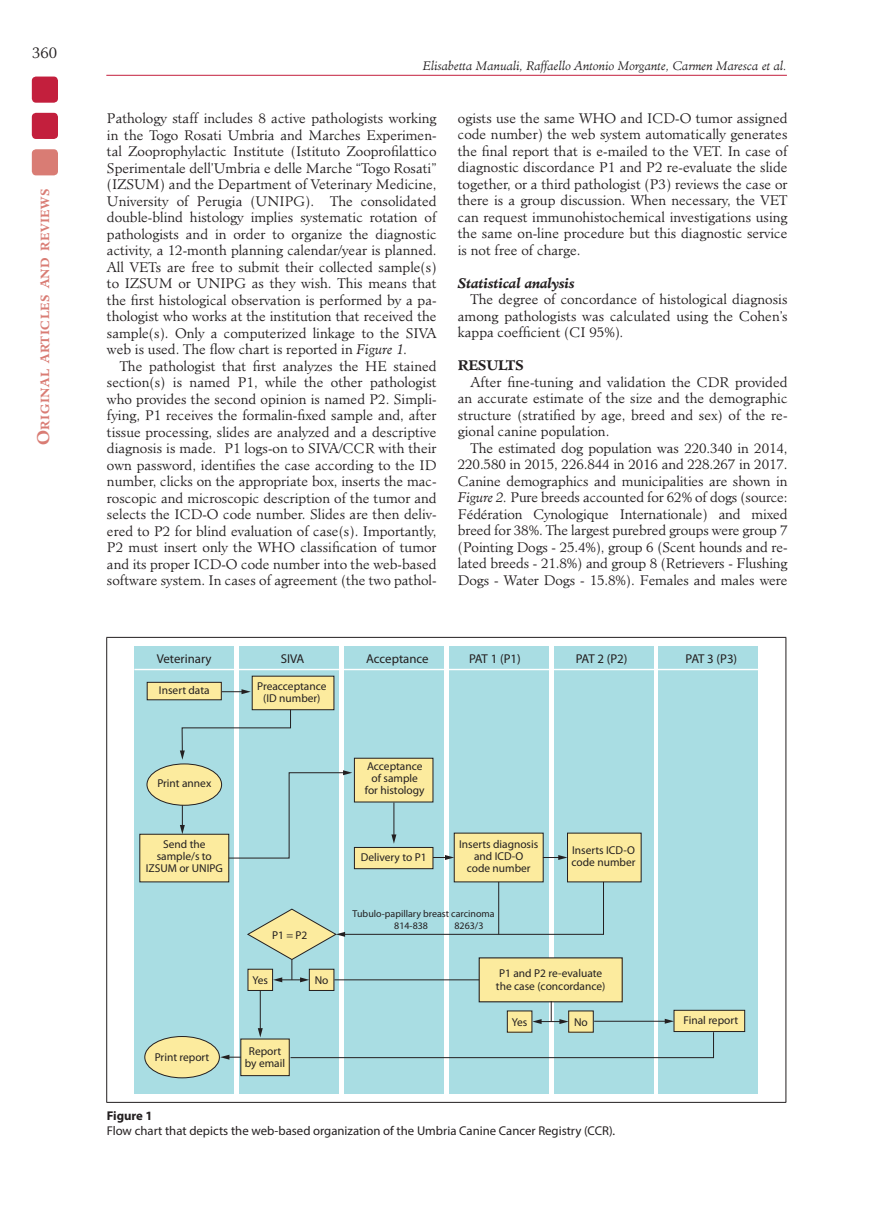
<style>
.page{position:relative;width:872px;height:1212px;background:#fff}
.page>*{position:absolute;margin:0;border:0;box-sizing:border-box;transform-origin:0 0}
.t1{font:300 15px "Minister Std";color:#231f20}
.t2{font:300 13.5px/16.5px "Minister Std";color:#231f20;text-align:justify}
.t3{font:italic 700 13.5px "Minister Std";letter-spacing:-.02em;color:#231f20}
.t4{font:700 13.5px "Minister Std";letter-spacing:-.02em;color:#231f20}
.t5{font:12.9px "Myriad Pro";color:#231f20}
.t6{font:12.75px "Myriad Pro";color:#231f20}
.t7{font:700 12.75px "Myriad Pro";color:#231f20}
.t8{font:italic 300 12px "Minister Std";color:#231f20}
.t9{font:700 11.55px "Minister Std";letter-spacing:.045em;color:#d97c74}
.t10{font:11.4px/12.1px "Myriad Pro";color:#231f20;text-align:center}
.t11{font:10.05px/12.1px "Myriad Pro";color:#231f20}
.s1{font-size:16.5px}
.s2{font-style:italic}
</style>
<div class="page">
<hr style="left:106px;top:75px;width:681px;height:1px;background:#c31f3d">
<div style="left:32px;top:77px;width:26px;height:26px;background:#c31f3d;border-radius:4px"></div>
<div style="left:32px;top:113px;width:26px;height:26px;background:#c31f3d;border-radius:4px"></div>
<div style="left:32px;top:149px;width:26px;height:26px;background:#d97c74;border-radius:4px"></div>
<hr style="left:106px;top:637px;width:680px;height:1px;background:#231f20">
<hr style="left:106px;top:638px;width:1px;height:464px;background:#231f20">
<hr style="left:785px;top:638px;width:1px;height:464px;background:#231f20">
<hr style="left:106px;top:1102px;width:680px;height:1px;background:#231f20">
<div style="left:134px;top:646px;width:100px;height:448px;background:#a9dde3"></div>
<div style="left:239px;top:646px;width:100px;height:448px;background:#a9dde3"></div>
<div style="left:344px;top:646px;width:100px;height:448px;background:#a9dde3"></div>
<div style="left:449px;top:646px;width:99px;height:448px;background:#a9dde3"></div>
<div style="left:553px;top:646px;width:100px;height:448px;background:#a9dde3"></div>
<div style="left:658px;top:646px;width:100px;height:448px;background:#a9dde3"></div>
<div style="left:147px;top:682px;width:74px;height:18px;background:#fceb9e"></div>
<div style="left:147px;top:682px;width:75px;height:18px;border:1px solid #231f20"></div>
<div style="left:252px;top:676px;width:82px;height:34px;background:#fceb9e"></div>
<div style="left:354px;top:758px;width:79px;height:44px;background:#fceb9e"></div>
<div style="left:354px;top:758px;width:79px;height:44px;border:1px solid #231f20"></div>
<div style="left:140px;top:834px;width:89px;height:48px;background:#fceb9e"></div>
<div style="left:139px;top:834px;width:90px;height:48px;border:1px solid #231f20"></div>
<div style="left:454px;top:833px;width:89px;height:49px;background:#fceb9e"></div>
<div style="left:567px;top:833px;width:74px;height:49px;background:#fceb9e"></div>
<div style="left:674px;top:1010px;width:70px;height:21px;background:#fceb9e"></div>
<div style="left:673px;top:1010px;width:72px;height:22px;border:1px solid #231f20"></div>
<div style="left:479px;top:958px;width:143px;height:44px;background:#fceb9e"></div>
<div style="left:478px;top:957px;width:145px;height:45px;border:1px solid #231f20"></div>
<div style="left:241px;top:1039px;width:48px;height:36px;background:#fceb9e"></div>
<div style="left:240px;top:1039px;width:49px;height:37px;border:1px solid #231f20"></div>
<div style="left:147px;top:764px;width:75px;height:41px;background:#fceb9e;border-radius:50%"></div>
<div style="left:147px;top:763px;width:75px;height:42px;border:1px solid #231f20;border-radius:50%"></div>
<div style="left:145px;top:1036px;width:74px;height:42px;background:#fceb9e;border-radius:50%"></div>
<div style="left:144px;top:1036px;width:76px;height:42px;border:1px solid #231f20;border-radius:50%"></div>
<div style="left:354px;top:847px;width:79px;height:22px;background:#fceb9e"></div>
<div style="left:354px;top:847px;width:79px;height:22px;border:1px solid #231f20"></div>
<div style="left:309px;top:969px;width:25px;height:21px;background:#fceb9e"></div>
<div style="left:309px;top:969px;width:25px;height:22px;border:1px solid #231f20"></div>
<div style="left:248px;top:969px;width:24px;height:21px;background:#fceb9e"></div>
<div style="left:247px;top:969px;width:26px;height:22px;border:1px solid #231f20"></div>
<svg style="left:222px;top:689px;width:29px;height:5px"></svg>
<svg style="left:180px;top:805px;width:5px;height:29px"></svg>
<hr style="left:260px;top:991px;width:1px;height:39px;background:#231f20">
<svg style="left:258px;top:1028px;width:5px;height:9px"></svg>
<svg style="left:433px;top:855px;width:21px;height:5px"></svg>
<hr style="left:594px;top:1021px;width:72px;height:1px;background:#231f20">
<svg style="left:664px;top:1019px;width:10px;height:5px"></svg>
<svg style="left:220px;top:1055px;width:21px;height:5px"></svg>
<svg style="left:543px;top:855px;width:24px;height:5px"></svg>
<hr style="left:134px;top:669px;width:624px;height:1px;background:#fff">
<svg style="left:180px;top:709px;width:111px;height:51px"></svg>
<svg style="left:228px;top:770px;width:124px;height:89px"></svg>
<hr style="left:393px;top:802px;width:1px;height:34px;background:#231f20">
<svg style="left:391px;top:834px;width:5px;height:10px"></svg>
<svg style="left:290px;top:1031px;width:424px;height:27px"></svg>
<svg style="left:247px;top:881px;width:357px;height:101px"></svg>
<div style="left:568px;top:1011px;width:25px;height:21px;background:#fceb9e"></div>
<div style="left:507px;top:1011px;width:25px;height:21px;background:#fceb9e"></div>
<svg style="left:532px;top:1001px;width:36px;height:23px"></svg>
<hr style="left:334px;top:979px;width:145px;height:1px;background:#231f20">
<p class="t1" style="left:32px;top:44px;width:27px">360</p>
<p class="t9" style="left:38px;top:445px;width:258px;rotate:-90deg"><span class="s1">O</span>riginal articles and reviews</p>
<p class="t8" style="left:423px;top:58px;width:365px">Elisabetta Manuali, Raffaello Antonio Morgante, Carmen Maresca et al.</p>
<p class="t2" style="left:107px;top:110px;width:331px">Pathology staff includes 8 active pathologists working in the Togo Rosati Umbria and Marches Experimen&shy;tal Zooprophylactic Institute (Istituto Zooprofilattico Sperimentale dell’Umbria e delle Marche “Togo Rosati” (IZSUM) and the Department of Veterinary Medicine, University of Perugia (UNIPG). The consolidated double-blind histology implies systematic rotation of pathologists and in order to organize the diagnostic activity, a 12-month planning calendar/year is planned.<br>All VETs are free to submit their collected sample(s) to IZSUM or UNIPG as they wish. This means that the first histological observation is performed by a pa&shy;thologist who works at the institution that received the sample(s). Only a computerized linkage to the SIVA web is used. The flow chart is reported in <span class="s2">Figure 1.</span></p>
<p class="t2" style="left:107px;top:357px;width:331px;text-indent:13px">The pathologist that first analyzes the HE stained section(s) is named P1, while the other pathologist who provides the second opinion is named P2. Simpli&shy;fying, P1 receives the formalin-fixed sample and, after tissue processing, slides are analyzed and a descriptive diagnosis is made. P1 logs-on to SIVA/CCR with their own password, identifies the case according to the ID number, clicks on the appropriate box, inserts the mac&shy;roscopic and microscopic description of the tumor and selects the ICD-O code number. Slides are then deliv&shy;ered to P2 for blind evaluation of case(s). Importantly, P2 must insert only the WHO classification of tumor and its proper ICD-O code number into the web-based software system. In cases of agreement (the two pathol-</p>
<p class="t2" style="left:458px;top:110px;width:331px">ogists use the same WHO and ICD-O tumor assigned code number) the web system automatically generates the final report that is e-mailed to the VET. In case of diagnostic discordance P1 and P2 re-evaluate the slide together, or a third pathologist (P3) reviews the case or there is a group discussion. When necessary, the VET can request immunohistochemical investigations using the same on-line procedure but this diagnostic service is not free of charge.</p>
<p class="t3" style="left:458px;top:275px;width:118px">Statistical analysis</p>
<p class="t2" style="left:458px;top:291px;width:331px;text-indent:13px">The degree of concordance of histological diagnosis among pathologists was calculated using the Cohen’s kappa coefficient (CI 95%)<span class="s2">.</span></p>
<p class="t4" style="left:458px;top:357px;width:67px">RESULTS</p>
<p class="t2" style="left:458px;top:374px;width:331px;text-indent:13px">After fine-tuning and validation the CDR provided an accurate estimate of the size and the demographic structure (stratified by age, breed and sex) of the re&shy;gional canine population.</p>
<p class="t2" style="left:458px;top:440px;width:331px;text-indent:13px">The estimated dog population was 220.340 in 2014, 220.580 in 2015, 226.844 in 2016 and 228.267 in 2017.<br>Canine demographics and municipalities are shown in <span class="s2">Figure 2.</span> Pure breeds accounted for 62% of dogs (source:<br>Fédération Cynologique Internationale) and mixed breed for 38%. The largest purebred groups were group 7 (Pointing Dogs - 25.4%), group 6 (Scent hounds and re&shy;lated breeds - 21.8%) and group 8 (Retrievers - Flushing Dogs - Water Dogs - 15.8%). Females and males were</p>
<p class="t5" style="left:157px;top:651px;width:56px">Veterinary</p>
<p class="t5" style="left:281px;top:651px;width:25px">SIVA</p>
<p class="t5" style="left:366px;top:651px;width:64px">Acceptance</p>
<p class="t5" style="left:469px;top:651px;width:53px">PAT 1 (P1)</p>
<p class="t5" style="left:576px;top:651px;width:53px">PAT 2 (P2)</p>
<p class="t5" style="left:685px;top:651px;width:53px">PAT 3 (P3)</p>
<p class="t10" style="left:159px;top:685px;width:52px">Insert data</p>
<p class="t10" style="left:257px;top:680px;width:71px">Preacceptance (ID number)</p>
<p class="t10" style="left:157px;top:777px;width:55px">Print annex</p>
<p class="t10" style="left:146px;top:838px;width:79px">Send the sample/s to<br>IZSUM or UNIPG</p>
<p class="t10" style="left:272px;top:929px;width:37px">P1 = P2</p>
<p class="t10" style="left:252px;top:974px;width:17px">Yes</p>
<p class="t10" style="left:315px;top:974px;width:15px">No</p>
<p class="t10" style="left:155px;top:1051px;width:56px">Print report</p>
<p class="t10" style="left:245px;top:1045px;width:42px">Report by email</p>
<p class="t10" style="left:365px;top:760px;width:61px">Acceptance of sample for histology</p>
<p class="t10" style="left:459px;top:838px;width:81px">Inserts diagnosis and ICD-O<br>code number</p>
<p class="t11" style="left:394px;top:907px;width:102px;text-indent:-42px">Tubulo-papillary breast carcinoma<br>814-838</p>
<p class="t10" style="left:361px;top:852px;width:67px">Delivery to P1</p>
<p class="t11" style="left:454px;top:920px;width:31px">8263/3</p>
<p class="t10" style="left:571px;top:844px;width:65px;text-align:left">Inserts ICD-O code number</p>
<p class="t10" style="left:496px;top:968px;width:111px;text-align:left">P1 and P2 re-evaluate the case (concordance)</p>
<p class="t10" style="left:512px;top:1016px;width:17px">Yes</p>
<p class="t10" style="left:574px;top:1016px;width:15px">No</p>
<p class="t7" style="left:107px;top:1108px;width:47px">Figure 1</p>
<p class="t6" style="left:107px;top:1123px;width:510px">Flow chart that depicts the web-based organization of the Umbria Canine Cancer Registry (CCR).</p>
<p class="t10" style="left:683px;top:1014px;width:56px">Final report</p>
</div>
